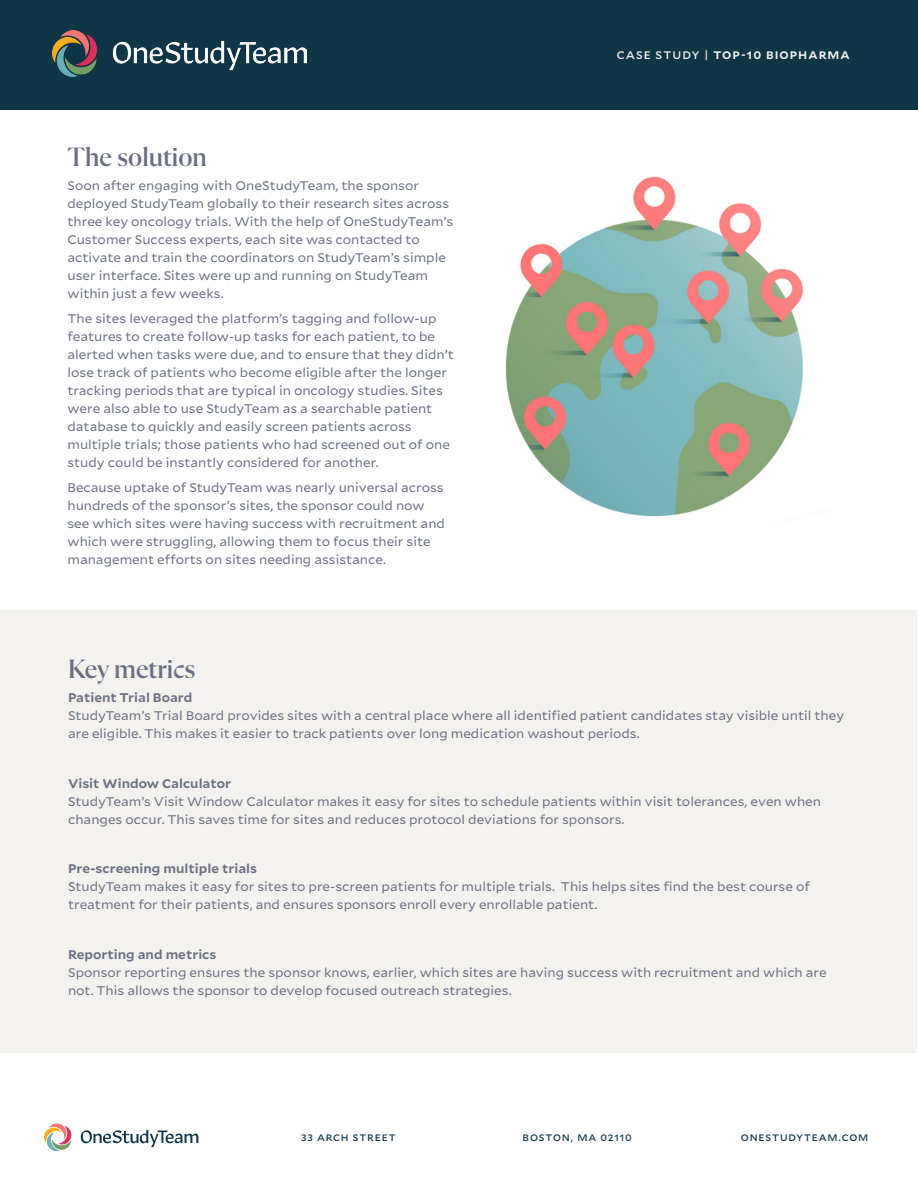
<style>
.page{position:relative;width:918px;height:1188px;background:#fff}
.page>*{position:absolute;margin:0;border:0;box-sizing:border-box;transform-origin:0 0}
.t1{font:500 27px "Flecha M";color:#686f82}
.t2{font:12px/18px "Mallory MP";color:#686f82}
.t3{font:700 12px "Mallory MP";color:#686f82}
.t4{font:700 10.5px "Mallory MP";letter-spacing:.1em;color:#f5f2f0}
.t5{font:500 9px "Mallory MP";letter-spacing:.1em;color:#0f3647}
.s1{font-weight:500}
</style>
<div class="page">
<div style="left:0;top:610px;width:917px;height:443px;background:#f4f2ef"></div>
<div style="left:0;top:0;width:918px;height:109px;background:#0f3647"></div>
<img style="left:53px;top:31px;width:253px;height:45px">
<svg style="left:81px;top:1130px;width:117px;height:17px"></svg>
<svg style="left:44px;top:1123px;width:28px;height:28px"></svg>
<img style="left:505px;top:176px;width:299px;height:341px">
<h1 class="t1" style="left:68px;top:142px;width:141px">The solution</h1>
<p class="t2" style="left:68px;top:176px;width:387px">Soon after engaging with OneStudyTeam, the sponsor deployed StudyTeam globally to their research sites across three key oncology trials. With the help of OneStudyTeam’s Customer Success experts, each site was contacted to activate and train the coordinators on StudyTeam’s simple user interface. Sites were up and running on StudyTeam within just a few weeks.</p>
<p class="t2" style="left:68px;top:309px;width:388px">The sites leveraged the platform’s tagging and follow-up features to create follow-up tasks for each patient, to be alerted when tasks were due, and to ensure that they didn’t lose track of patients who become eligible after the longer tracking periods that are typical in oncology studies. Sites were also able to use StudyTeam as a searchable patient database to quickly and easily screen patients across multiple trials; those patients who had screened out of one study could be instantly considered for another.</p>
<p class="t2" style="left:68px;top:478px;width:379px">Because uptake of StudyTeam was nearly universal across hundreds of the sponsor’s sites, the sponsor could now see which sites were having success with recruitment and which were struggling, allowing them to focus their site management efforts on sites needing assistance.</p>
<p class="t4" style="left:617px;top:47px;width:235px"><span class="s1">CASE STUDY |</span> TOP-10 BIOPHARMA</p>
<h1 class="t1" style="left:68px;top:654px;width:129px">Key metrics</h1>
<p class="t3" style="left:68px;top:689px;width:126px">Patient Trial Board</p>
<p class="t2" style="left:68px;top:706px;width:778px">StudyTeam’s Trial Board provides sites with a central place where all identified patient candidates stay visible until they are eligible. This makes it easier to track patients over long medication washout periods.</p>
<p class="t3" style="left:68px;top:774px;width:164px">Visit Window Calculator</p>
<p class="t2" style="left:68px;top:792px;width:755px">StudyTeam’s Visit Window Calculator makes it easy for sites to schedule patients within visit tolerances, even when changes occur. This saves time for sites and reduces protocol deviations for sponsors.</p>
<p class="t3" style="left:68px;top:860px;width:191px">Pre-screening multiple trials</p>
<p class="t2" style="left:68px;top:877px;width:743px">StudyTeam makes it easy for sites to pre-screen patients for multiple trials. This helps sites find the best course of treatment for their patients, and ensures sponsors enroll every enrollable patient.</p>
<p class="t3" style="left:68px;top:945px;width:150px">Reporting and metrics</p>
<p class="t2" style="left:68px;top:963px;width:760px">Sponsor reporting ensures the sponsor knows, earlier, which sites are having success with recruitment and which are not. This allows the sponsor to develop focused outreach strategies.</p>
<p class="t5" style="left:301px;top:1131px;width:96px">33 ARCH STREET</p>
<p class="t5" style="left:523px;top:1131px;width:111px">BOSTON, MA 02110</p>
<p class="t5" style="left:741px;top:1131px;width:129px">ONESTUDYTEAM.COM</p>
</div>
